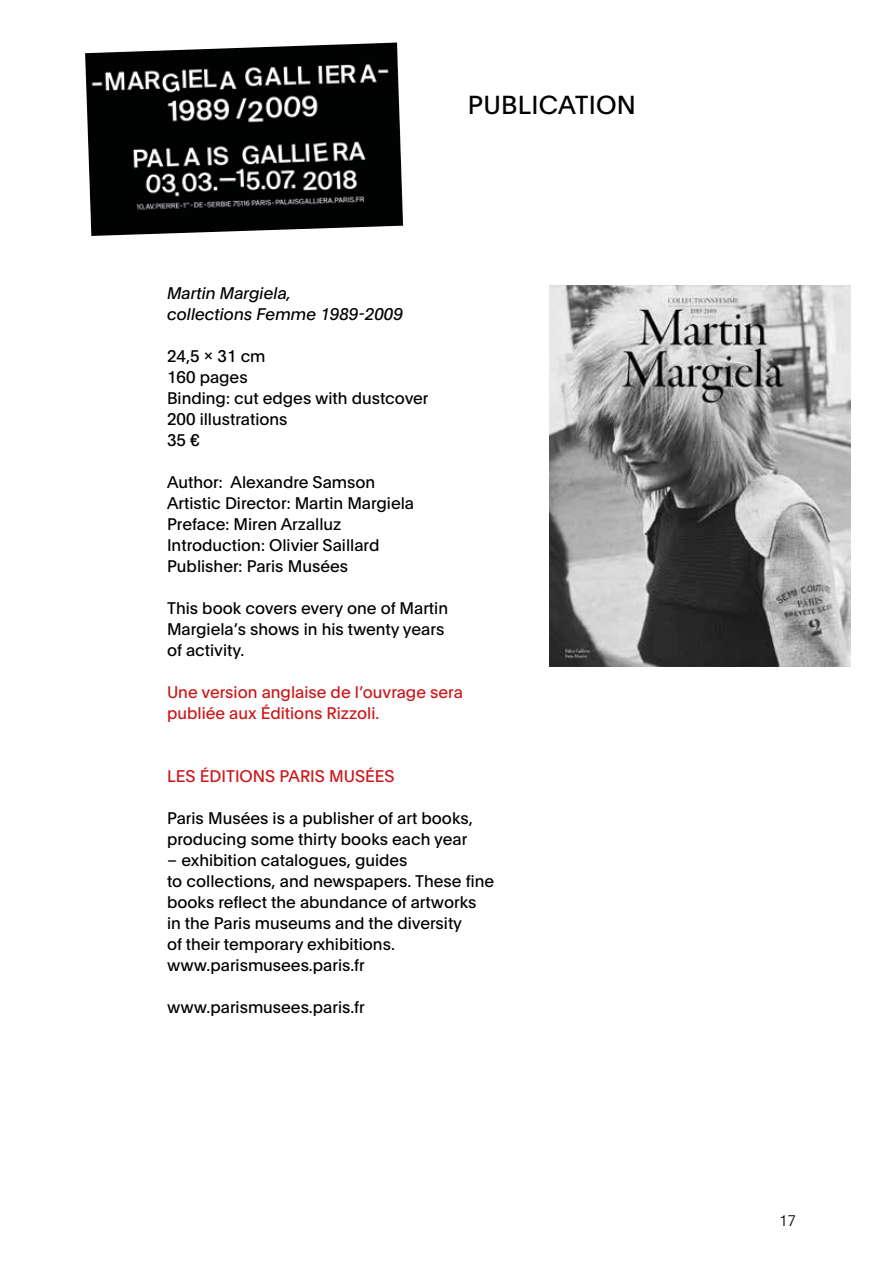
<style>
.page{position:relative;width:893px;height:1263px;background:#fff}
.page>*{position:absolute;margin:0;border:0;box-sizing:border-box;transform-origin:0 0}
.t1{font:25.5px "Plain";letter-spacing:.01em;color:#000}
.t2{font:16.5px/21px "Plain";color:#000}
.t3{font:16.5px/21px "Plain";color:#cd171a}
.t4{font:italic 16.5px/21px "Plain";color:#000}
.t5{font:100 15px "Plain";color:#000}
</style>
<div class="page">
<img style="left:85px;top:43px;width:318px;height:193px">
<img style="left:550px;top:286px;width:300px;height:381px">
<h1 class="t1" style="left:468px;top:86px;width:170px">PUBLICATION</h1>
<p class="t4" style="left:167px;top:282px;width:237px">Martin Margiela,<br>collections Femme 1989-2009</p>
<p class="t2" style="left:167px;top:345px;width:263px">24,5 x 31 cm<br>160 pages<br>Binding: cut edges with dustcover<br>200 illustrations<br>35 €</p>
<p class="t2" style="left:167px;top:471px;width:249px">Author: Alexandre Samson<br>Artistic Director: Martin Margiela<br>Preface: Miren Arzalluz<br>Introduction: Olivier Saillard<br>Publisher: Paris Musées</p>
<p class="t2" style="left:167px;top:597px;width:283px">This book covers every one of Martin<br>Margiela’s shows in his twenty years of activity.</p>
<p class="t3" style="left:167px;top:681px;width:297px">Une version anglaise de l’ouvrage sera publiée aux Éditions Rizzoli.</p>
<p class="t3" style="left:167px;top:765px;width:229px">LES ÉDITIONS PARIS MUSÉES</p>
<p class="t2" style="left:167px;top:807px;width:307px">Paris Musées is a publisher of art books, producing some thirty books each year</p>
<p class="t2" style="left:167px;top:849px;width:329px">– exhibition catalogues, guides<br>to collections, and newspapers. These fine books reflect the abundance of artworks in the Paris museums and the diversity<br>of their temporary exhibitions. www.parismusees.paris.fr</p>
<p class="t2" style="left:167px;top:996px;width:199px">www.parismusees.paris.fr</p>
<p class="t5" style="left:779px;top:1210px;width:18px">17</p>
</div>
